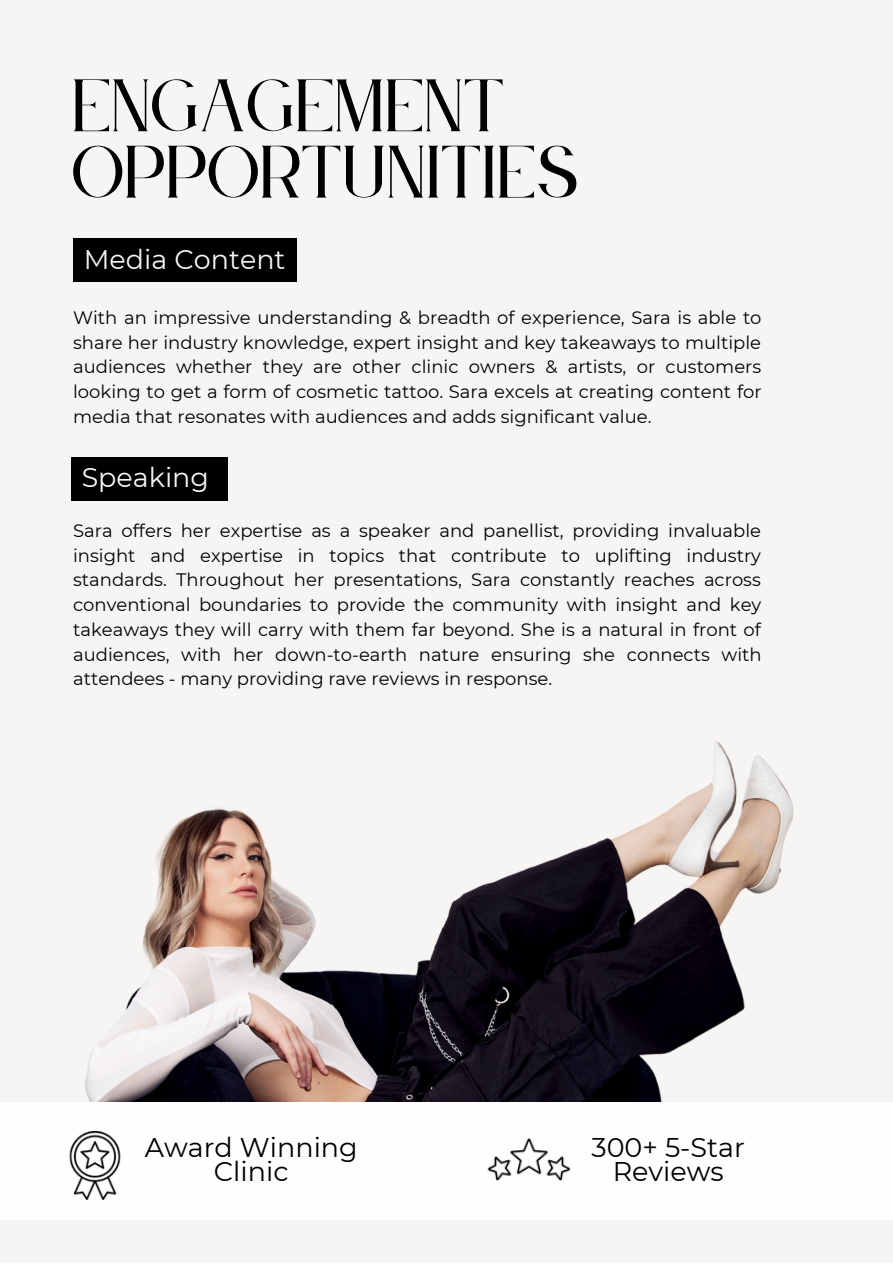
<style>
.page{position:relative;width:893px;height:1264px;background:#fff}
.page>*{position:absolute;margin:0;border:0;box-sizing:border-box;transform-origin:0 0}
.t1{font:65.1px/66.3px "Le Jour Serif";color:#000}
.t2{font:27px/23.5px "Montserrat";color:#000;text-align:center}
.t3{font:27px "Montserrat";color:#f7f5f4}
.t4{font:18px/24.8px "Montserrat";color:#000;text-align:justify}
</style>
<div class="page">
<div style="left:0;top:0;width:892px;height:1262px;background:#f7f5f4"></div>
<img style="left:85px;top:741px;width:709px;height:361px">
<div style="left:0;top:1102px;width:892px;height:117px;background:#fefefe"></div>
<img style="left:69px;top:1131px;width:52px;height:68px">
<img style="left:487px;top:1138px;width:84px;height:43px">
<div style="left:73px;top:239px;width:223px;height:43px;background:#000"></div>
<div style="left:71px;top:457px;width:156px;height:43px;background:#000"></div>
<p class="t1" style="left:73px;top:76px;width:508px">ENGAGEMENT<br>OPPORTUNITIES</p>
<p class="t3" style="left:84px;top:243px;width:203px">Media Content</p>
<p class="t4" style="left:73px;top:305px;width:690px">With an impressive understanding &amp; breadth of experience, Sara is able to share her industry knowledge, expert insight and key takeaways to multiple audiences whether they are other clinic owners &amp; artists, or customers looking to get a form of cosmetic tattoo. Sara excels at creating content for media that resonates with audiences and adds significant value.</p>
<p class="t3" style="left:82px;top:461px;width:129px">Speaking</p>
<p class="t4" style="left:73px;top:518px;width:690px">Sara offers her expertise as a speaker and panellist, providing invaluable insight and expertise in topics that contribute to uplifting industry standards. Throughout her presentations, Sara constantly reaches across conventional boundaries to provide the community with insight and key takeaways they will carry with them far beyond. She is a natural in front of audiences, with her down-to-earth nature ensuring she connects with attendees - many providing rave reviews in response.</p>
<p class="t2" style="left:145px;top:1135px;width:214px">Award Winning</p>
<p class="t2" style="left:214px;top:1159px;width:76px">Clinic</p>
<p class="t2" style="left:591px;top:1135px;width:155px">300+ 5-Star<br>Reviews</p>
</div>
